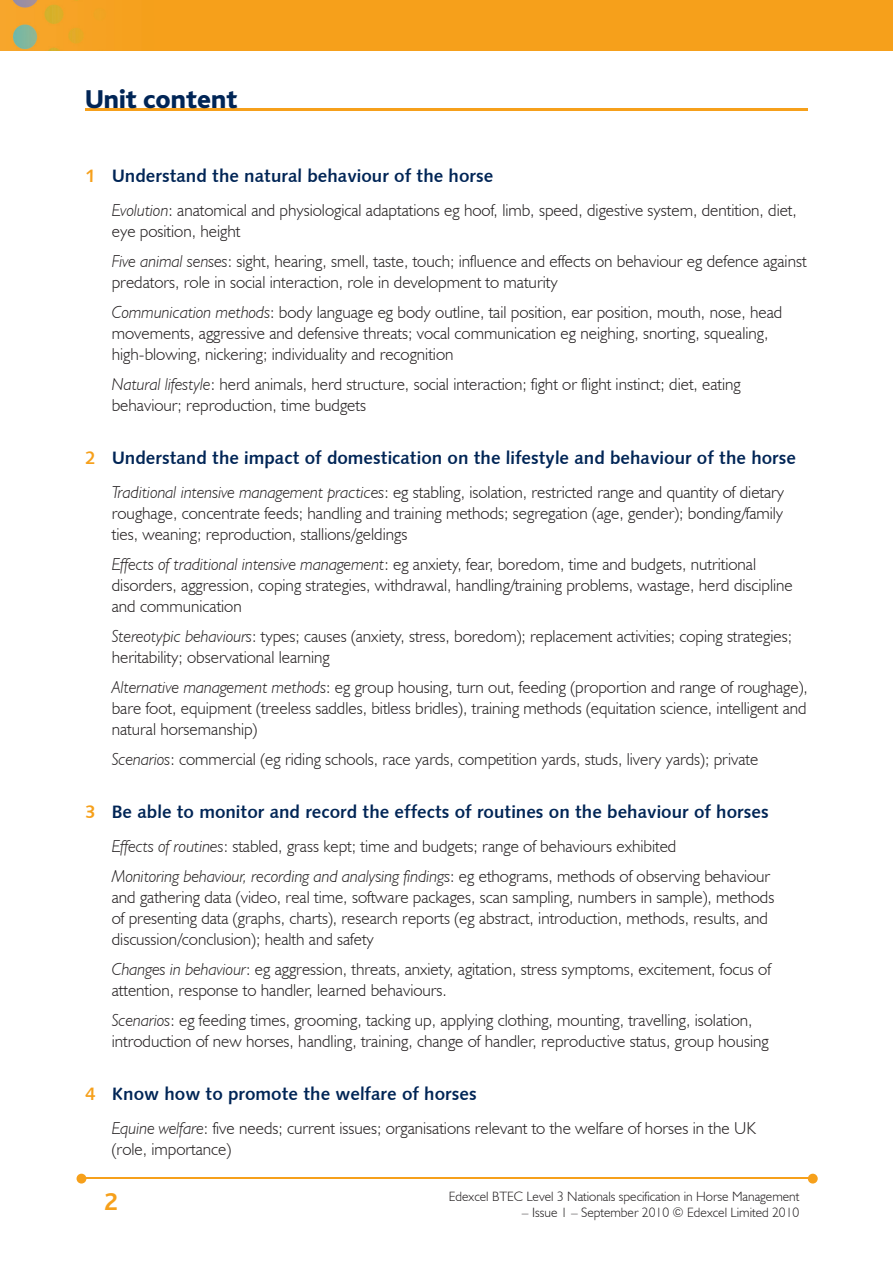
<style>
.page{position:relative;width:893px;height:1263px;background:#fff}
.page>*{position:absolute;margin:0;border:0;box-sizing:border-box;transform-origin:0 0}
.t1{font:800 27px "Bliss";color:#002556}
.t2{font:700 25.5px "Bliss";color:#f6a01b}
.t3{font:18px "Humanist 531 BT Bold A";color:#002556}
.t4{font:300 17.25px/21px "Humanist 521 BT";color:#231f20}
.t5{font:300 13.5px "Humanist 521 BT";color:#231f20}
.s1{color:#f6a01b}
.s2{font-style:italic}
</style>
<div class="page">
<img style="left:0;top:0;width:893px;height:51px">
<hr style="left:82px;top:1178px;width:728px;height:1px;background:#f6a01b">
<svg style="left:808px;top:1174px;width:10px;height:9px"></svg>
<svg style="left:77px;top:1174px;width:9px;height:9px"></svg>
<hr style="left:85px;top:108px;width:723px;height:2px;background:#f6a01b">
<h1 class="t1" style="left:85px;top:85px;width:154px">Unit content</h1>
<p class="t3" style="left:85px;top:164px;width:410px"><span class="s1">1</span> Understand the natural behaviour of the horse</p>
<p class="t4" style="left:112px;top:199px;width:687px"><span class="s2">Evolution</span>: anatomical and physiological adaptations eg hoof, limb, speed, digestive system, dentition, diet, eye position, height</p>
<p class="t4" style="left:112px;top:250px;width:696px"><span class="s2">Five animal senses</span>: sight, hearing, smell, taste, touch; influence and effects on behaviour eg defence against predators, role in social interaction, role in development to maturity</p>
<p class="t4" style="left:112px;top:301px;width:672px"><span class="s2">Communication methods</span>: body language eg body outline, tail position, ear position, mouth, nose, head movements, aggressive and defensive threats; vocal communication eg neighing, snorting, squealing, high-blowing, nickering; individuality and recognition</p>
<p class="t4" style="left:112px;top:373px;width:630px"><span class="s2">Natural lifestyle</span>: herd animals, herd structure, social interaction; fight or flight instinct; diet, eating behaviour; reproduction, time budgets</p>
<p class="t3" style="left:85px;top:446px;width:712px"><span class="s1">2</span> Understand the impact of domestication on the lifestyle and behaviour of the horse</p>
<p class="t4" style="left:112px;top:481px;width:674px;text-align:justify"><span class="s2">Traditional intensive management practices</span>: eg stabling, isolation, restricted range and quantity of dietary roughage, concentrate feeds; handling and training methods; segregation (age, gender); bonding/family ties, weaning; reproduction, stallions/geldings</p>
<p class="t4" style="left:112px;top:553px;width:682px"><span class="s2">Effects of traditional intensive management</span>: eg anxiety, fear, boredom, time and budgets, nutritional disorders, aggression, coping strategies, withdrawal, handling/training problems, wastage, herd discipline and communication</p>
<p class="t4" style="left:112px;top:625px;width:682px"><span class="s2">Stereotypic behaviours</span>: types; causes (anxiety, stress, boredom); replacement activities; coping strategies; heritability; observational learning</p>
<p class="t4" style="left:112px;top:676px;width:698px;text-align:justify"><span class="s2">Alternative management methods</span>: eg group housing, turn out, feeding (proportion and range of roughage), bare foot, equipment (treeless saddles, bitless bridles), training methods (equitation science, intelligent and natural horsemanship)</p>
<p class="t4" style="left:112px;top:748px;width:648px"><span class="s2">Scenarios</span>: commercial (eg riding schools, race yards, competition yards, studs, livery yards); private</p>
<p class="t3" style="left:85px;top:800px;width:685px"><span class="s1">3</span> Be able to monitor and record the effects of routines on the behaviour of horses</p>
<p class="t4" style="left:112px;top:831px;width:660px;line-height:30px"><span class="s2">Effects of routines</span>: stabled, grass kept; time and budgets; range of behaviours exhibited<br><span class="s2">Monitoring behaviour, recording and analysing findings</span>: eg ethograms, methods of observing behaviour</p>
<p class="t4" style="left:112px;top:886px;width:664px">and gathering data (video, real time, software packages, scan sampling, numbers in sample), methods of presenting data (graphs, charts), research reports (eg abstract, introduction, methods, results, and discussion/conclusion); health and safety</p>
<p class="t4" style="left:112px;top:958px;width:661px"><span class="s2">Changes in behaviour</span>: eg aggression, threats, anxiety, agitation, stress symptoms, excitement, focus of attention, response to handler, learned behaviours.</p>
<p class="t4" style="left:112px;top:1009px;width:658px"><span class="s2">Scenarios</span>: eg feeding times, grooming, tacking up, applying clothing, mounting, travelling, isolation, introduction of new horses, handling, training, change of handler, reproductive status, group housing</p>
<p class="t3" style="left:85px;top:1082px;width:393px"><span class="s1">4</span> Know how to promote the welfare of horses</p>
<p class="t4" style="left:112px;top:1117px;width:645px"><span class="s2">Equine welfare</span>: five needs; current issues; organisations relevant to the welfare of horses in the UK (role, importance)</p>
<h2 class="t2" style="left:104px;top:1189px;width:15px">2</h2>
<p class="t5" style="left:449px;top:1188px;width:352px">Edexcel BTEC Level 3 Nationals specification in Horse Management</p>
<p class="t5" style="left:522px;top:1204px;width:279px">– Issue 1 – September 2010 © Edexcel Limited 2010</p>
</div>
